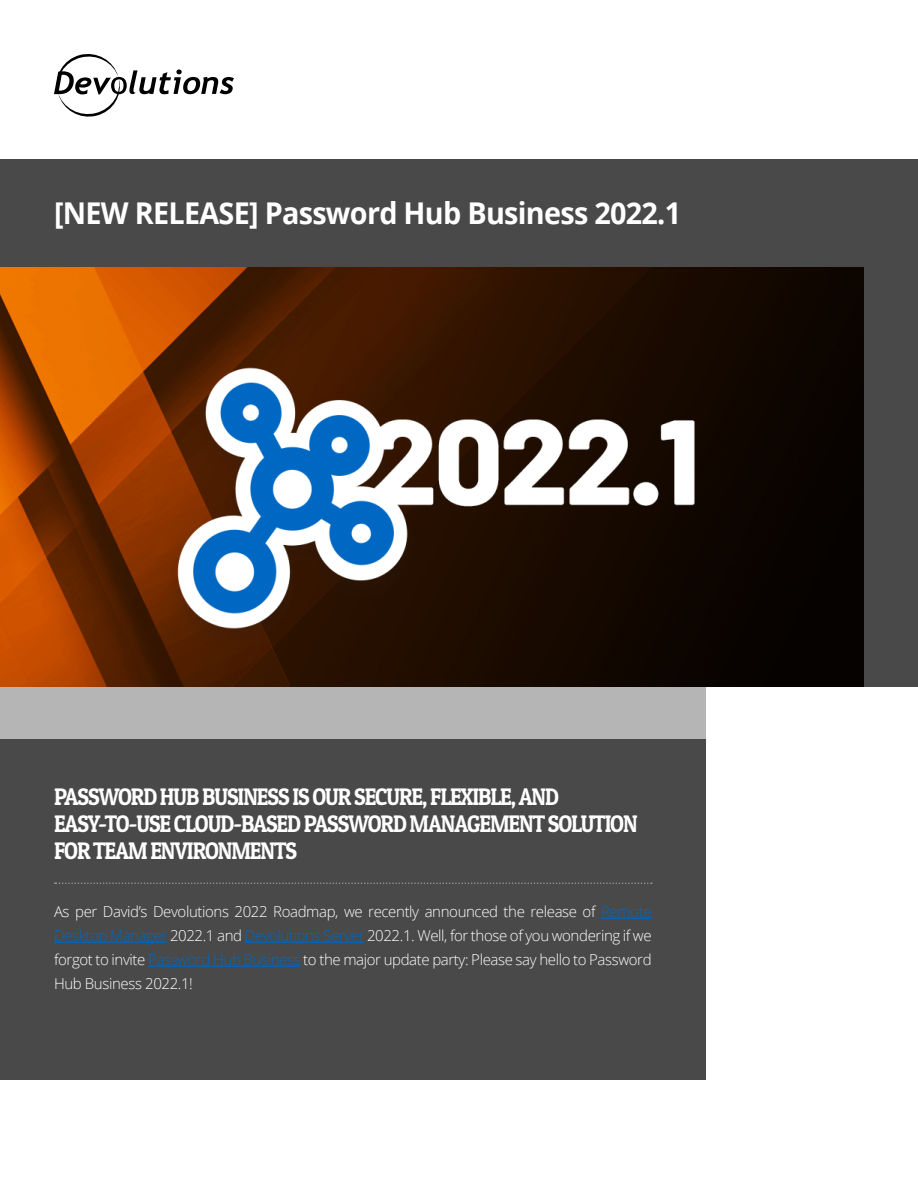
<style>
.page{position:relative;width:918px;height:1188px;background:#fff}
.page>*{position:absolute;margin:0;border:0;box-sizing:border-box;transform-origin:0 0}
.t1{font:700 30px "Open Sans";letter-spacing:-.025em;color:#fff;scale:.96 1}
.t2{font:24px/27px "Patua One";letter-spacing:-.05em;color:#fff;scale:.9 1}
.t3{font:300 15px/24px "Open Sans";letter-spacing:-.025em;color:#fff;text-align:justify}
.s1{color:#0068c3}
</style>
<div class="page">
<div style="left:0;top:159px;width:918px;height:527px;background:#494949"></div>
<svg style="left:54px;top:54px;width:180px;height:63px"></svg>
<div style="left:0;top:686px;width:706px;height:348px;background:#b5b5b5"></div>
<div style="left:0;top:739px;width:706px;height:341px;background:#494949"></div>
<svg style="left:55px;top:883px;width:597px;height:1px"></svg>
<hr style="left:601px;top:918px;width:51px;height:1px;background:#0068c3">
<hr style="left:54px;top:942px;width:113px;height:1px;background:#0068c3">
<hr style="left:245px;top:942px;width:119px;height:1px;background:#0068c3">
<hr style="left:148px;top:966px;width:152px;height:1px;background:#0068c3">
<img style="left:0;top:267px;width:864px;height:419px">
<p class="t1" style="left:54px;top:192px;width:655px">[NEW RELEASE] Password Hub Business 2022.1</p>
<p class="t2" style="left:54px;top:782px;width:650px">PASSWORD HUB BUSINESS IS OUR SECURE, FLEXIBLE, AND<br>EASY-TO-USE CLOUD-BASED PASSWORD MANAGEMENT SOLUTION<br>FOR TEAM ENVIRONMENTS</p>
<p class="t3" style="left:54px;top:899px;width:599px">As per David’s Devolutions 2022 Roadmap, we recently announced the release of <span class="s1">Remote Desktop Manager</span> 2022.1 and <span class="s1">Devolutions Server</span> 2022.1. Well, for those of you wondering if we forgot to invite <span class="s1">Password Hub Business</span> to the major update party: Please say hello to Password Hub Business 2022.1!</p>
</div>
